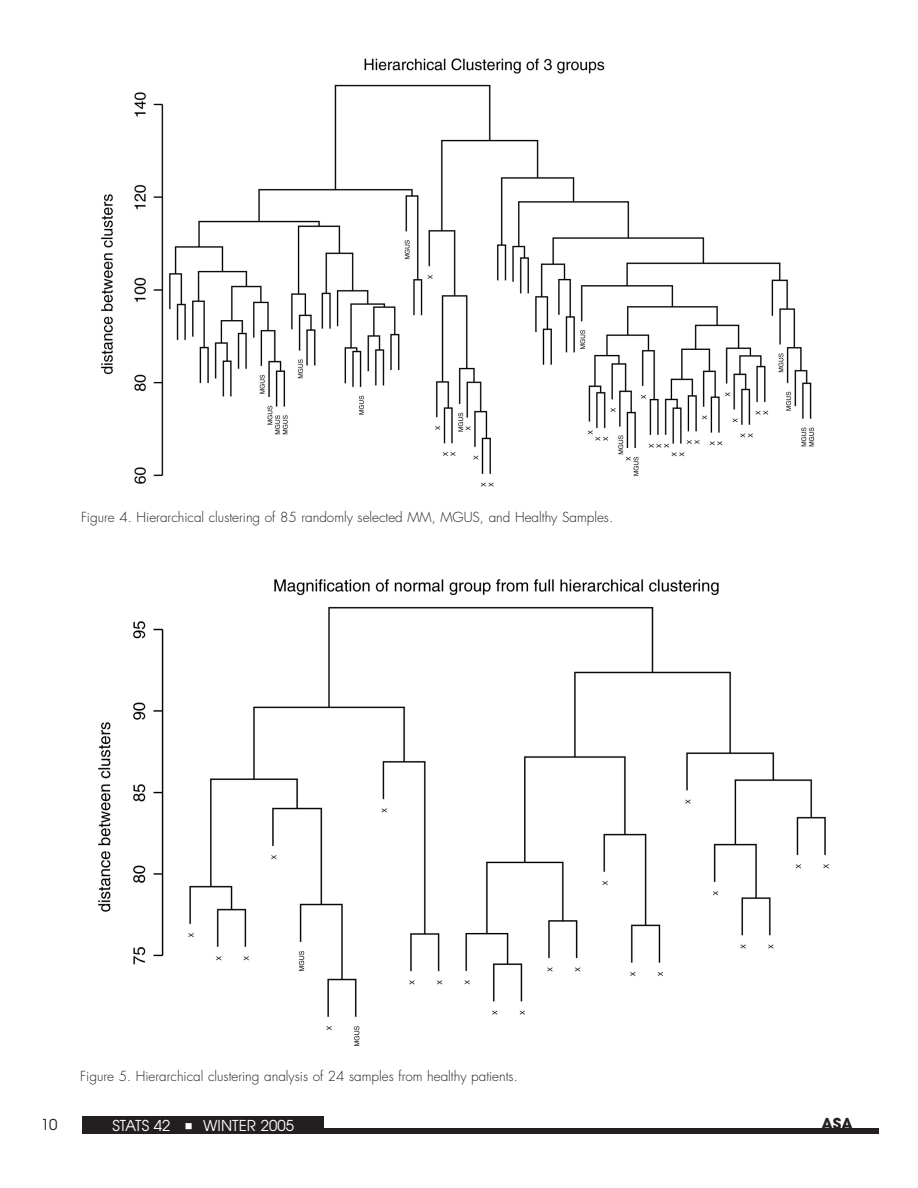
<style>
.page{position:relative;width:918px;height:1188px;background:#fff}
.page>*{position:absolute;margin:0;border:0;box-sizing:border-box;transform-origin:0 0}
.t1{font:15px "Avant Garde";letter-spacing:.005em;color:#fff}
.t2{font:700 15px "Avant Garde";color:#231f20}
.t3{font:15px "Avant Garde";color:#231f20}
.t4{font:300 13.5px "Futura";color:#231f20}
.t5{font:10.5px "Wingdings";color:#fff}
</style>
<div class="page">
<div style="left:307px;top:1129px;width:572px;height:5px;background:#231f20"></div>
<div style="left:82px;top:1117px;width:242px;height:17px;background:#231f20"></div>
<img style="left:101px;top:58px;width:714px;height:429px">
<img style="left:98px;top:579px;width:731px;height:467px">
<p class="t4" style="left:81px;top:509px;width:534px">Figure 4. Hierarchical clustering of 85 randomly selected MM, MGUS, and Healthy Samples.</p>
<p class="t4" style="left:80px;top:1068px;width:439px">Figure 5. Hierarchical clustering analysis of 24 samples from healthy patients.</p>
<p class="t5" style="left:185px;top:1120px;width:9px">■</p>
<p class="t2" style="left:822px;top:1114px;width:33px">ASA</p>
<p class="t3" style="left:41px;top:1115px;width:18px">10</p>
<p class="t1" style="left:112px;top:1117px;width:60px">STATS 42</p>
<p class="t1" style="left:203px;top:1117px;width:92px">WINTER 2005</p>
</div>
